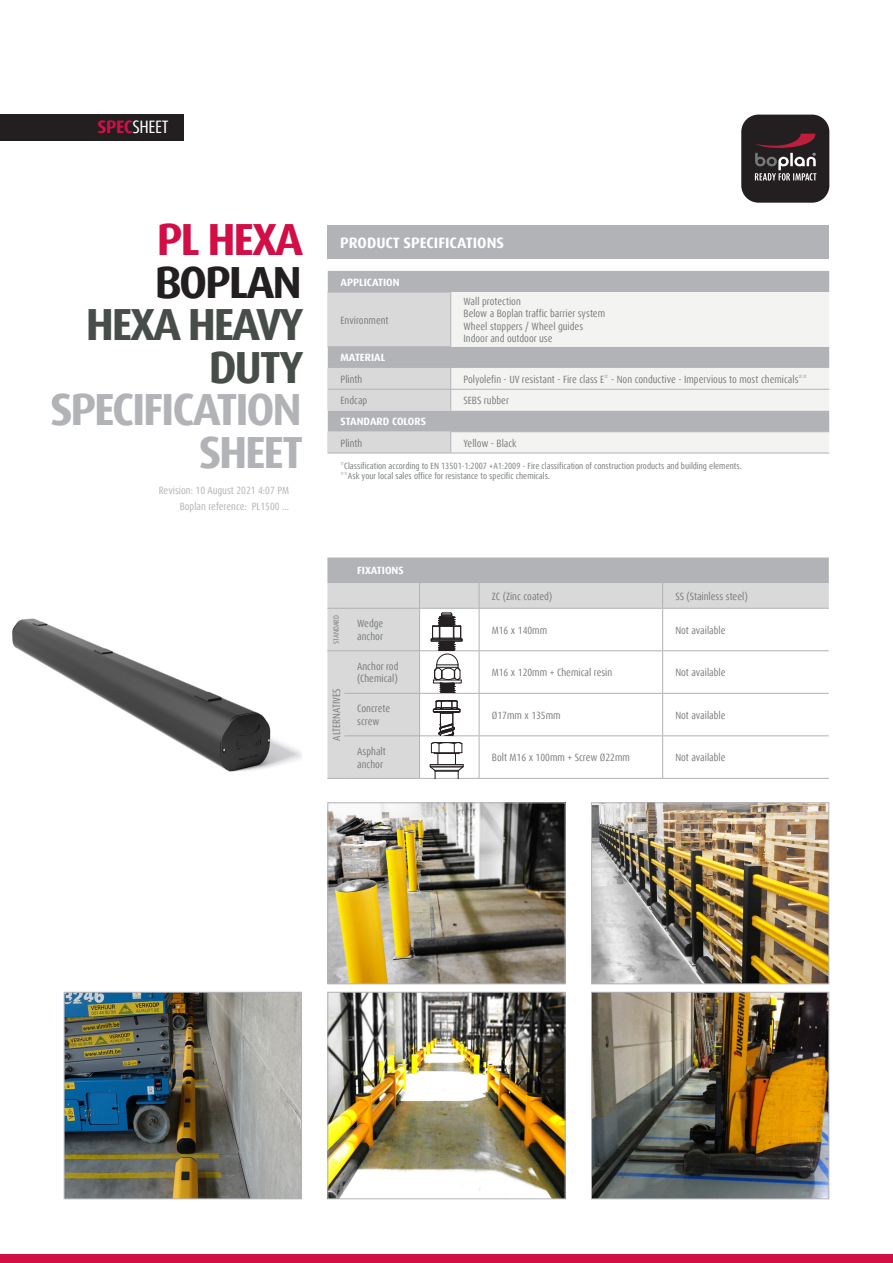
<style>
.page{position:relative;width:893px;height:1263px;background:#fff}
.page>*{position:absolute;margin:0;border:0;box-sizing:border-box;transform-origin:0 0}
.Normal_text_left{font:700 45px "Dax Offc";letter-spacing:-.05em;color:#b2b3b7}
.Normal_text_left-2{font:700 45px/42.5px "Dax Offc";letter-spacing:-.05em;color:#474e4a;text-align:right}
.Normal_text_left-3{font:700 45px/42.5px "Dax Offc";letter-spacing:-.05em;color:#d20e46}
.Tech_data_title{font:condensed 18px "Dax Offc";letter-spacing:-.02em;color:#fff}
.Table_Header{font:700 15px "Dax Offc";color:#fff}
.Table_Cell_text{font:condensed 10.5px "Dax Offc";color:#7a7c7d}
.Table_Header-2{font:700 10.5px "Dax Offc";color:#fff}
.small_text_under_ima{font:condensed 10.5px "Dax Offc";color:#b2b3b7}
.Normal_text{font:condensed 10.5px "Dax Offc";color:#b2b3b7}
.Table_Cell_text-2{font:condensed 9px "Dax Offc";color:#7a7c7d}
.Table_Cell_text-3{font:condensed 7.5px "Dax Offc";color:#7a7c7d}
.s1{font-weight:700;font-stretch:normal;color:#d20e46}
.s2{color:#231f20}
</style>
<div class="page">
<div style="left:327px;top:225px;width:502px;height:34px;background:#b2b3b7"></div>
<div style="left:0;top:114px;width:183px;height:26px;background:#231f20"></div>
<img style="left:12px;top:618px;width:290px;height:154px">
<div style="left:0;top:1254px;width:893px;height:9px;background:#d20e46"></div>
<div style="left:328px;top:271px;width:501px;height:21px;background:#b2b3b7"></div>
<svg style="left:451px;top:292px;width:378px;height:161px;fill:#f3f3f1"></svg>
<svg style="left:327px;top:293px;width:124px;height:160px;background:#cecfcf"></svg>
<hr style="left:327px;top:292px;width:124px;height:1px;background:#b2b3b7">
<hr style="left:328px;top:389px;width:123px;height:1px;background:#b2b3b7">
<hr style="left:451px;top:389px;width:378px;height:1px;background:#b2b3b7">
<hr style="left:450px;top:431px;width:379px;height:1px;background:#b2b3b7">
<hr style="left:450px;top:292px;width:1px;height:54px;background:#b2b3b7">
<hr style="left:327px;top:453px;width:124px;height:1px;background:#afb1b4">
<hr style="left:451px;top:453px;width:378px;height:1px;background:#afb1b4">
<hr style="left:327px;top:346px;width:124px;height:1px;background:#b2b3b7">
<img style="left:329px;top:994px;width:235px;height:203px">
<div style="left:327px;top:992px;width:239px;height:207px;border:1px solid #b2b3b7"></div>
<img style="left:329px;top:804px;width:235px;height:178px">
<div style="left:327px;top:802px;width:239px;height:182px;border:1px solid #b2b3b7"></div>
<img style="left:593px;top:994px;width:234px;height:203px">
<div style="left:591px;top:992px;width:238px;height:207px;border:1px solid #b2b3b7"></div>
<img style="left:593px;top:804px;width:234px;height:178px">
<div style="left:591px;top:802px;width:238px;height:182px;border:1px solid #b2b3b7"></div>
<img style="left:66px;top:994px;width:234px;height:203px">
<div style="left:64px;top:992px;width:238px;height:207px;border:1px solid #b2b3b7"></div>
<div style="left:327px;top:694px;width:92px;height:84px;background:#d8d9d8"></div>
<svg style="left:420px;top:694px;width:409px;height:84px"></svg>
<hr style="left:419px;top:693px;width:1px;height:43px;background:#afb1b4">
<hr style="left:419px;top:736px;width:1px;height:42px;background:#afb1b4">
<hr style="left:479px;top:694px;width:1px;height:41px;background:#afb1b4">
<hr style="left:662px;top:694px;width:1px;height:41px;background:#afb1b4">
<hr style="left:479px;top:736px;width:1px;height:42px;background:#afb1b4">
<hr style="left:662px;top:736px;width:1px;height:42px;background:#afb1b4">
<hr style="left:344px;top:735px;width:75px;height:1px;background:#afb1b4">
<hr style="left:420px;top:735px;width:59px;height:1px;background:#afb1b4">
<hr style="left:479px;top:735px;width:184px;height:1px;background:#afb1b4">
<hr style="left:663px;top:735px;width:166px;height:1px;background:#afb1b4">
<hr style="left:344px;top:778px;width:76px;height:1px;background:#afb1b4">
<hr style="left:420px;top:778px;width:59px;height:1px;background:#afb1b4">
<hr style="left:479px;top:778px;width:184px;height:1px;background:#afb1b4">
<hr style="left:663px;top:778px;width:166px;height:1px;background:#afb1b4">
<svg style="left:327px;top:778px;width:17px;height:1px"></svg>
<svg style="left:327px;top:557px;width:502px;height:137px"></svg>
<svg style="left:433px;top:700px;width:28px;height:36px"></svg>
<svg style="left:430px;top:742px;width:34px;height:36px"></svg>
<div style="left:741px;top:115px;width:88px;height:87px;background:#231f20;border-radius:17px"></div>
<svg style="left:755px;top:134px;width:61px;height:47px"></svg>
<p class="Tech_data_title" style="left:97px;top:116px;width:73px"><span class="s1">SPEC</span>SHEET</p>
<p class="Normal_text_left-3" style="left:155px;top:219px;width:150px">PL HEXA<br><span class="s2">BOPLAN</span></p>
<p class="Normal_text_left-2" style="left:86px;top:304px;width:219px">HEXA HEAVY<br>DUTY</p>
<p class="Normal_text_left" style="left:50px;top:381px;width:253px">SPECIFICATION</p>
<p class="Normal_text_left" style="left:199px;top:423px;width:106px">SHEET</p>
<p class="Normal_text" style="left:180px;top:500px;width:111px">Boplan reference: PL1500 ...</p>
<p class="small_text_under_ima" style="left:159px;top:483px;width:132px">Revision: 10 August 2021 4:07 PM</p>
<p class="Table_Header" style="left:340px;top:233px;width:165px">PRODUCT SPECIFICATIONS</p>
<p class="Table_Header-2" style="left:341px;top:275px;width:61px">APPLICATION</p>
<p class="Table_Cell_text" style="left:341px;top:313px;width:50px">Environment</p>
<p class="Table_Cell_text" style="left:463px;top:294px;width:59px">Wall protection</p>
<p class="Table_Cell_text" style="left:463px;top:307px;width:143px">Below a Boplan traffic barrier system</p>
<p class="Table_Cell_text" style="left:463px;top:319px;width:121px">Wheel stoppers / Wheel guides</p>
<p class="Table_Cell_text" style="left:463px;top:332px;width:91px">Indoor and outdoor use</p>
<p class="Table_Header-2" style="left:341px;top:351px;width:46px">MATERIAL</p>
<p class="Table_Cell_text" style="left:341px;top:372px;width:23px">Plinth</p>
<p class="Table_Cell_text" style="left:463px;top:372px;width:345px">Polyolefin - UV resistant - Fire class E* - Non conductive - Impervious to most chemicals**</p>
<p class="Table_Cell_text" style="left:341px;top:394px;width:28px">Endcap</p>
<p class="Table_Cell_text" style="left:463px;top:394px;width:47px">SEBS rubber</p>
<p class="Table_Header-2" style="left:341px;top:415px;width:87px">STANDARD COLORS</p>
<p class="Table_Cell_text" style="left:341px;top:436px;width:23px">Plinth</p>
<p class="Table_Cell_text" style="left:463px;top:436px;width:55px">Yellow - Black</p>
<p class="Table_Cell_text-2" style="left:341px;top:460px;width:403px">*Classification according to EN 13501-1:2007 +A1:2009 - Fire classification of construction products and building elements.</p>
<p class="Table_Cell_text-2" style="left:341px;top:470px;width:211px">**Ask your local sales office for resistance to specific chemicals.</p>
<p class="Table_Header-2" style="left:357px;top:564px;width:48px">FIXATIONS</p>
<p class="Table_Cell_text-3" style="left:331px;top:644px;width:30px;rotate:-90deg">STANDARD</p>
<p class="Table_Cell_text" style="left:357px;top:617px;width:28px">Wedge</p>
<p class="Table_Cell_text" style="left:357px;top:630px;width:27px">anchor</p>
<p class="Table_Cell_text" style="left:330px;top:741px;width:54px;rotate:-90deg">ALTERNATIVES</p>
<p class="Table_Cell_text" style="left:357px;top:659px;width:43px">Anchor rod</p>
<p class="Table_Cell_text" style="left:357px;top:672px;width:42px">(Chemical)</p>
<p class="Table_Cell_text" style="left:357px;top:702px;width:35px">Concrete</p>
<p class="Table_Cell_text" style="left:357px;top:715px;width:24px">screw</p>
<p class="Table_Cell_text" style="left:357px;top:745px;width:30px">Asphalt</p>
<p class="Table_Cell_text" style="left:357px;top:757px;width:27px">anchor</p>
<p class="Table_Cell_text" style="left:492px;top:589px;width:62px">ZC (Zinc coated)</p>
<p class="Table_Cell_text" style="left:675px;top:589px;width:74px">SS (Stainless steel)</p>
<p class="Table_Cell_text" style="left:492px;top:623px;width:57px">M16 x 140mm</p>
<p class="Table_Cell_text" style="left:675px;top:623px;width:52px">Not available</p>
<p class="Table_Cell_text" style="left:492px;top:666px;width:122px">M16 x 120mm + Chemical resin</p>
<p class="Table_Cell_text" style="left:675px;top:666px;width:52px">Not available</p>
<p class="Table_Cell_text" style="left:492px;top:708px;width:70px">Ø17mm x 135mm</p>
<p class="Table_Cell_text" style="left:675px;top:708px;width:52px">Not available</p>
<p class="Table_Cell_text" style="left:492px;top:751px;width:140px">Bolt M16 x 100mm + Screw Ø22mm</p>
<p class="Table_Cell_text" style="left:675px;top:751px;width:52px">Not available</p>
</div>
